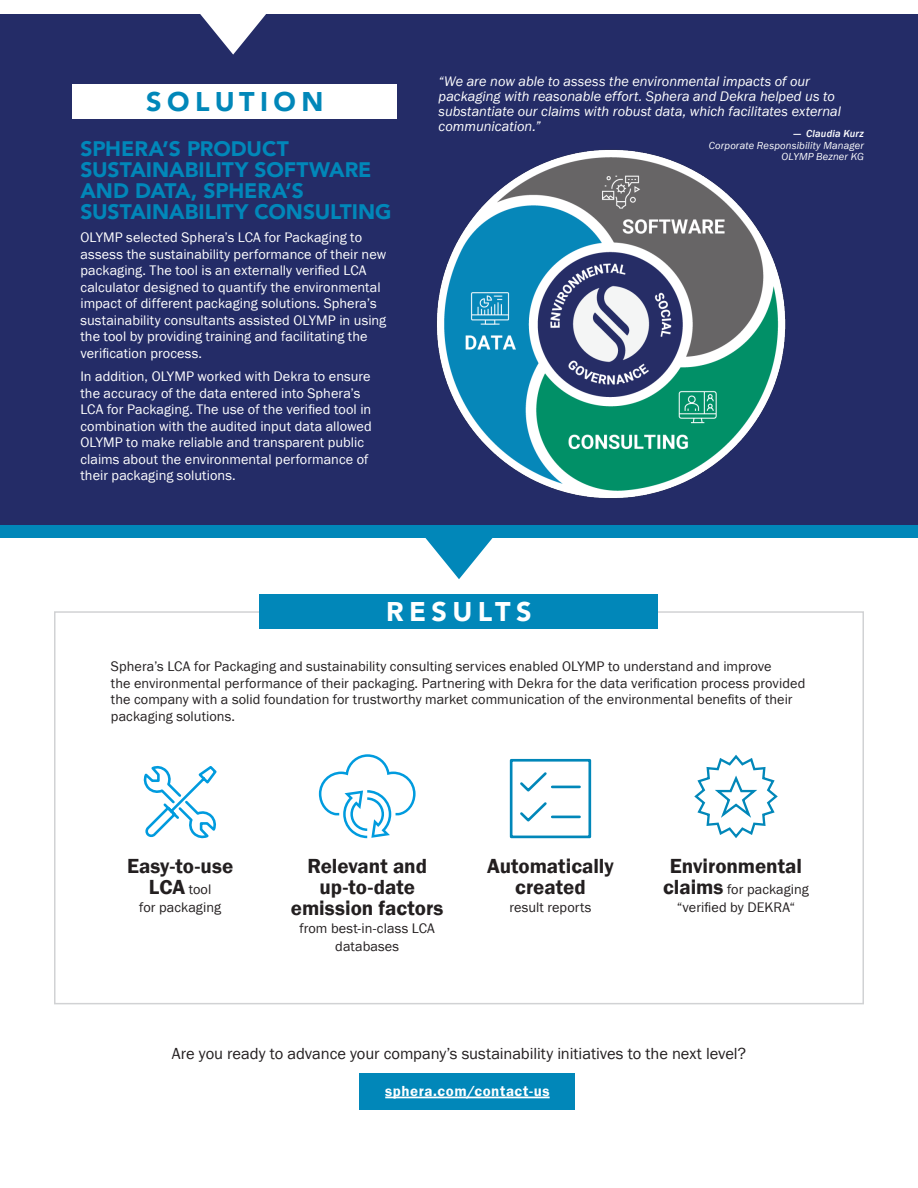
<style>
.page{position:relative;width:918px;height:1188px;background:#fff}
.page>*{position:absolute;margin:0;border:0;box-sizing:border-box;transform-origin:0 0}
.t1{font:900 27px "Avenir";letter-spacing:.2em;color:#0187b9}
.t2{font:900 27px "Avenir";letter-spacing:.2em;color:#fff}
.Cover_subtitle{font:21px/21px "Franklin Gothic URW Dem";color:#231f20;text-align:center}
.Cover_subtitle-2{font:900 21px/21px "Avenir";letter-spacing:-.005em;color:#0187b9}
.Body{font:16.5px "Franklin Gothic URW Boo";letter-spacing:-.005em;color:#231f20}
.Body-2{font:15px "Franklin Gothic URW Dem";letter-spacing:.035em;color:#fff}
.Cover_subtitle-3{font:14.25px/16.5px "Franklin Gothic URW Boo";letter-spacing:.005em;color:#fff}
.Cover_subtitle-4{font:14.25px/16.5px "Franklin Gothic URW Boo";letter-spacing:.005em;color:#231f20;text-align:center}
.Cover_subtitle-5{font:14.25px/15px "Franklin Gothic URW Boo Ita";color:#fff}
.Cover_subtitle-6{font:10.5px "Franklin Gothic URW Boo Ita";letter-spacing:.015em;color:#fff}
.Cover_subtitle-7{font:10.5px "Franklin Gothic URW Med Ita";letter-spacing:.015em;color:#fff}
.s1{font-family:"Franklin Gothic URW Dem";font-size:21px}
</style>
<div class="page">
<div style="left:0;top:525px;width:918px;height:13px;background:#0187b9"></div>
<svg style="left:425px;top:538px;width:68px;height:41px"></svg>
<div style="left:0;top:0;width:918px;height:525px;background:#242c67"></div>
<div style="left:0;top:0;width:918px;height:13px;background:#fff"></div>
<svg style="left:189px;top:13px;width:88px;height:42px"></svg>
<div style="left:73px;top:84px;width:324px;height:35px;background:#fff"></div>
<div style="left:260px;top:594px;width:398px;height:35px;background:#0187b9"></div>
<img style="left:437px;top:150px;width:349px;height:348px">
<svg style="left:509px;top:758px;width:83px;height:81px"></svg>
<svg style="left:694px;top:754px;width:84px;height:84px"></svg>
<svg style="left:143px;top:765px;width:74px;height:74px"></svg>
<svg style="left:319px;top:754px;width:97px;height:84px"></svg>
<div style="left:360px;top:1074px;width:215px;height:36px;background:#0187b9"></div>
<hr style="left:385px;top:1097px;width:165px;height:1px;background:#fff">
<p class="t1" style="left:146px;top:79px;width:179px">SOLUTION</p>
<p class="Cover_subtitle-2" style="left:80px;top:138px;width:313px">SPHERA’S PRODUCT<br>SUSTAINABILITY SOFTWARE<br>AND DATA, SPHERA’S<br>SUSTAINABILITY CONSULTING</p>
<p class="Cover_subtitle-3" style="left:80px;top:229px;width:307px">OLYMP selected Sphera’s LCA for Packaging to assess the sustainability performance of their new packaging. The tool is an externally verified LCA calculator designed to quantify the environmental impact of different packaging solutions. Sphera’s sustainability consultants assisted OLYMP in using the tool by providing training and facilitating the verification process.</p>
<p class="Cover_subtitle-3" style="left:80px;top:368px;width:293px">In addition, OLYMP worked with Dekra to ensure the accuracy of the data entered into Sphera’s LCA for Packaging. The use of the verified tool in combination with the audited input data allowed OLYMP to make reliable and transparent public claims about the environmental performance of their packaging solutions.</p>
<p class="Cover_subtitle-5" style="left:439px;top:73px;width:404px">“We are now able to assess the environmental impacts of our packaging with reasonable effort. Sphera and Dekra helped us to substantiate our claims with robust data, which facilitates external communication.”</p>
<p class="Cover_subtitle-7" style="left:794px;top:128px;width:72px">— Claudia Kurz</p>
<p class="Cover_subtitle-6" style="left:709px;top:139px;width:157px">Corporate Responsibility Manager</p>
<p class="Cover_subtitle-6" style="left:782px;top:150px;width:84px">OLYMP Bezner KG</p>
<p class="t2" style="left:386px;top:588px;width:147px">RESULTS</p>
<p class="Cover_subtitle-4" style="left:111px;top:658px;width:696px;text-align:left">Sphera’s LCA for Packaging and sustainability consulting services enabled OLYMP to understand and improve<br>the environmental performance of their packaging. Partnering with Dekra for the data verification process provided the company with a solid foundation for trustworthy market communication of the environmental benefits of their packaging solutions.</p>
<p class="Cover_subtitle" style="left:127px;top:855px;width:108px">Easy-to-use</p>
<p class="Cover_subtitle-4" style="left:139px;top:880px;width:83px;line-height:18px"><span class="s1">LCA</span> tool for packaging</p>
<p class="Cover_subtitle" style="left:307px;top:855px;width:121px">Relevant and</p>
<p class="Cover_subtitle" style="left:291px;top:876px;width:154px">up-to-date emission factors</p>
<p class="Cover_subtitle-4" style="left:299px;top:919px;width:137px;line-height:18px">from best-in-class LCA databases</p>
<p class="Cover_subtitle" style="left:487px;top:855px;width:128px">Automatically</p>
<p class="Cover_subtitle" style="left:515px;top:876px;width:72px">created</p>
<p class="Cover_subtitle-4" style="left:509px;top:898px;width:84px">result reports</p>
<p class="Cover_subtitle" style="left:670px;top:855px;width:134px">Environmental</p>
<p class="Cover_subtitle-4" style="left:663px;top:880px;width:147px"><span class="s1">claims</span> for packaging</p>
<p class="Cover_subtitle-4" style="left:677px;top:898px;width:120px">“verified by DEKRA“</p>
<p class="Body" style="left:172px;top:1043px;width:576px">Are you ready to advance your company’s sustainability initiatives to the next level?</p>
<p class="Body-2" style="left:385px;top:1082px;width:166px">sphera.com/contact-us</p>
</div>
